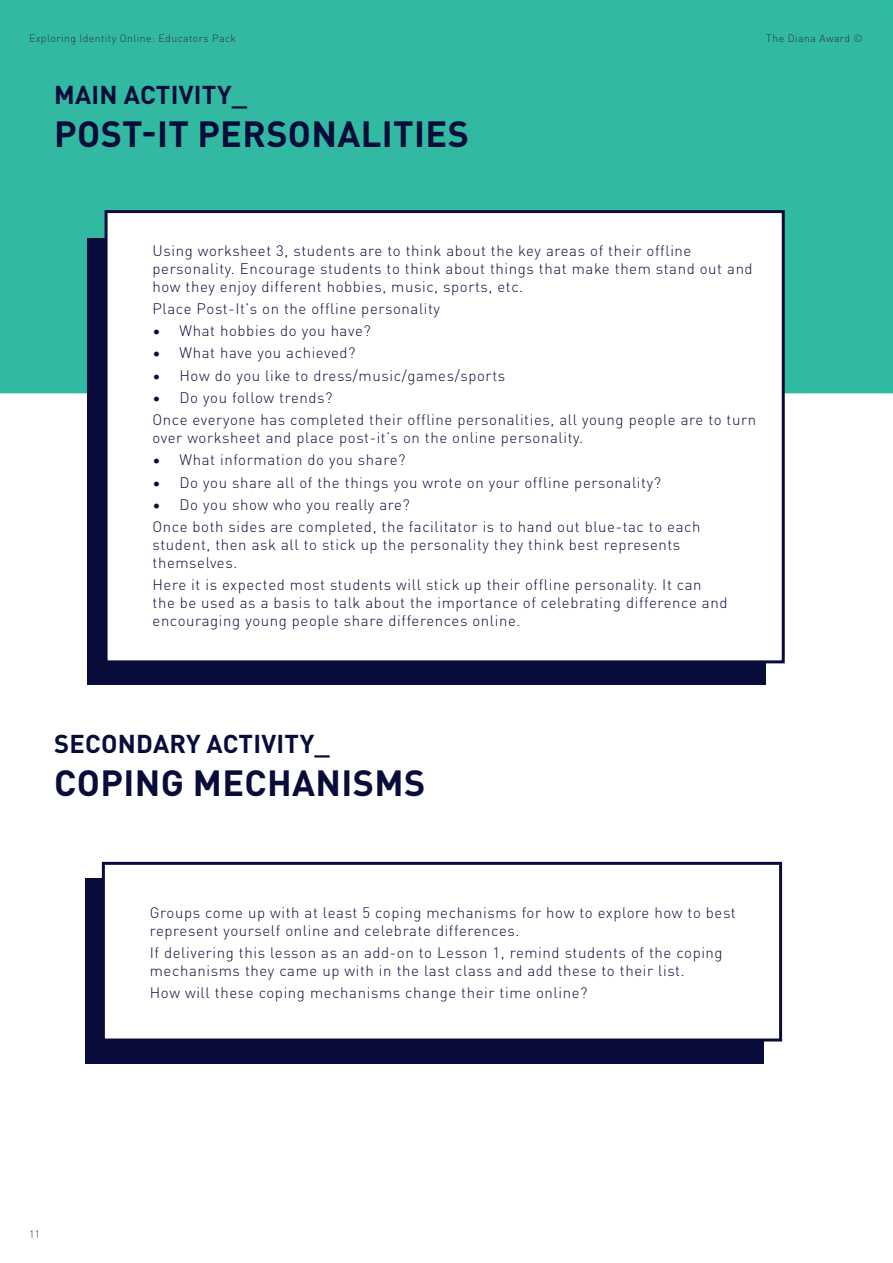
<style>
.page{position:relative;width:893px;height:1263px;background:#fff}
.page>*{position:absolute;margin:0;border:0;box-sizing:border-box;transform-origin:0 0}
.t1{font:700 36px "DIN Pro";letter-spacing:.01em;color:#090c3a}
.t2{font:700 25.5px "DIN Pro";letter-spacing:.01em;color:#090c3a}
.t3{font:300 15px/18px "DIN Pro";letter-spacing:.04em;color:#090c3a}
.t4{font:300 10.5px "DIN Pro";letter-spacing:.04em;color:#2f2f53}
</style>
<div class="page">
<div style="left:1px;top:1px;width:891px;height:392px;background:#31baa1"></div>
<div style="left:87px;top:239px;width:679px;height:446px;background:#090c3a"></div>
<div style="left:105px;top:210px;width:680px;height:453px;background:#fff;border:3px solid #090c3a"></div>
<div style="left:85px;top:878px;width:678px;height:185px;background:#090c3a"></div>
<div style="left:102px;top:862px;width:680px;height:179px;background:#fff;border:3px solid #090c3a"></div>
<p class="t4" style="left:29px;top:30px;width:209px">Exploring Identity Online: Educators Pack</p>
<p class="t2" style="left:54px;top:75px;width:194px">MAIN ACTIVITY_</p>
<p class="t1" style="left:54px;top:106px;width:416px">POST-IT PERSONALITIES</p>
<p class="t4" style="left:766px;top:30px;width:98px">The Diana Award ©</p>
<p class="t3" style="left:153px;top:240px;width:602px">Using worksheet 3, students are to think about the key areas of their offline personality. Encourage students to think about things that make them stand out and how they enjoy different hobbies, music, sports, etc.</p>
<p class="t3" style="left:153px;top:298px;width:289px">Place Post-It’s on the offline personality</p>
<p class="t3" style="left:153px;top:321px;width:220px">• What hobbies do you have?</p>
<p class="t3" style="left:153px;top:343px;width:205px">• What have you achieved?</p>
<p class="t3" style="left:153px;top:365px;width:354px">• How do you like to dress/music/games/sports</p>
<p class="t3" style="left:153px;top:387px;width:181px">• Do you follow trends?</p>
<p class="t3" style="left:153px;top:410px;width:605px">Once everyone has completed their offline personalities, all young people are to turn over worksheet and place post-it’s on the online personality.</p>
<p class="t3" style="left:153px;top:450px;width:254px">• What information do you share?</p>
<p class="t3" style="left:153px;top:472px;width:510px">• Do you share all of the things you wrote on your offline personality?</p>
<p class="t3" style="left:153px;top:494px;width:259px">• Do you show who you really are?</p>
<p class="t3" style="left:153px;top:517px;width:550px">Once both sides are completed, the facilitator is to hand out blue-tac to each student, then ask all to stick up the personality they think best represents themselves.</p>
<p class="t3" style="left:153px;top:575px;width:576px">Here it is expected most students will stick up their offline personality. It can the be used as a basis to talk about the importance of celebrating difference and encouraging young people share differences online.</p>
<p class="t2" style="left:54px;top:724px;width:277px">SECONDARY ACTIVITY_</p>
<p class="t1" style="left:54px;top:755px;width:373px">COPING MECHANISMS</p>
<p class="t3" style="left:150px;top:902px;width:587px">Groups come up with at least 5 coping mechanisms for how to explore how to best represent yourself online and celebrate differences.</p>
<p class="t3" style="left:150px;top:943px;width:574px">If delivering this lesson as an add-on to Lesson 1, remind students of the coping mechanisms they came up with in the last class and add these to their list.</p>
<p class="t3" style="left:150px;top:983px;width:439px">How will these coping mechanisms change their time online?</p>
<p class="t4" style="left:29px;top:1226px;width:13px">11</p>
</div>
